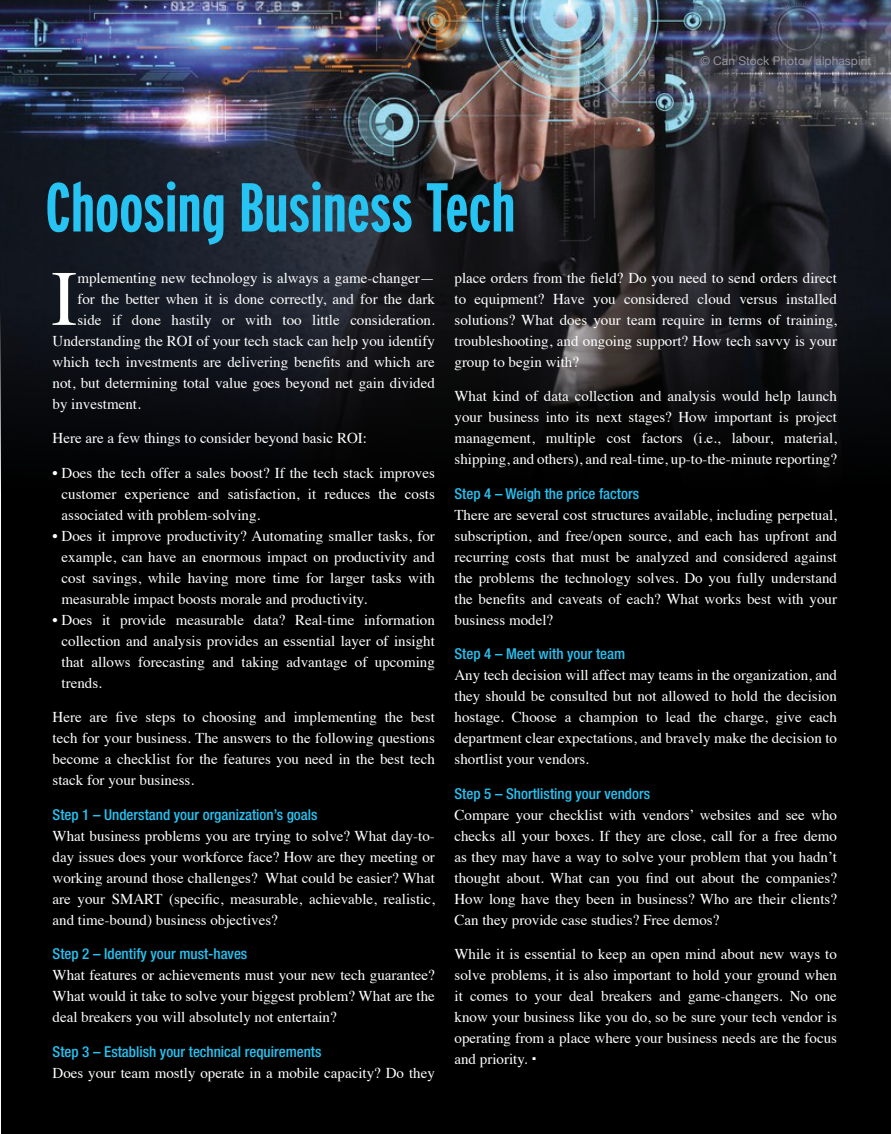
<style>
.page{position:relative;width:891px;height:1134px;background:#fff}
.page>*{position:absolute;margin:0;border:0;box-sizing:border-box;transform-origin:0 0}
.t1{font:78.45px "Times";color:#fff}
.t2{font:700 69px "Interstate Compressed";color:#27c3f3}
.t3{font:15px/21px "Times";color:#fff;text-align:justify}
.t4{font:500 condensed 15px "Helvetica Neue LT Std";color:#27c3f3}
.t5{font:12px "Helvetica Neue";color:#939598}
</style>
<div class="page">
<div style="left:1px;top:0;width:889px;height:1134px;background:#000"></div>
<img style="left:1px;top:0;width:889px;height:457px">
<p class="t5" style="left:700px;top:53px;width:172px">© Can Stock Photo / alphaspirit</p>
<h2 class="t2" style="left:45px;top:169px;width:472px">Choosing Business Tech</h2>
<p class="t3" style="left:454px;top:266px;width:384px">place orders from the field? Do you need to send orders direct to equipment? Have you considered cloud versus installed solutions? What does your team require in terms of training, troubleshooting, and ongoing support? How tech savvy is your group to begin with?</p>
<p class="t3" style="left:454px;top:385px;width:384px">What kind of data collection and analysis would help launch your business into its next stages? How important is project management, multiple cost factors (i.e., labour, material, shipping, and others), and real-time, up-to-the-minute reporting?</p>
<p class="t4" style="left:454px;top:485px;width:186px">Step 4 – Weigh the price factors</p>
<p class="t3" style="left:454px;top:503px;width:384px">There are several cost structures available, including perpetual, subscription, and free/open source, and each has upfront and recurring costs that must be analyzed and considered against the problems the technology solves. Do you fully understand the benefits and caveats of each? What works best with your business model?</p>
<p class="t4" style="left:454px;top:645px;width:172px">Step 4 – Meet with your team</p>
<p class="t3" style="left:454px;top:664px;width:384px">Any tech decision will affect may teams in the organization, and they should be consulted but not allowed to hold the decision hostage. Choose a champion to lead the charge, give each department clear expectations, and bravely make the decision to shortlist your vendors.</p>
<p class="t4" style="left:454px;top:785px;width:197px">Step 5 – Shortlisting your vendors</p>
<p class="t3" style="left:454px;top:803px;width:384px">Compare your checklist with vendors’ websites and see who checks all your boxes. If they are close, call for a free demo as they may have a way to solve your problem that you hadn’t thought about. What can you find out about the companies?<br>How long have they been in business? Who are their clients?<br>Can they provide case studies? Free demos?</p>
<p class="t3" style="left:454px;top:943px;width:384px">While it is essential to keep an open mind about new ways to solve problems, it is also important to hold your ground when it comes to your deal breakers and game-changers. No one know your business like you do, so be sure your tech vendor is operating from a place where your business needs are the focus and priority.</p>
<h1 class="t1" style="left:51px;top:225px;width:28px">I</h1>
<p class="t3" style="left:77px;top:266px;width:359px">mplementing new technology is always a game-changer—</p>
<p class="t3" style="left:77px;top:287px;width:359px">for the better when it is done correctly, and for the dark</p>
<p class="t3" style="left:77px;top:308px;width:359px">side if done hastily or with too little consideration.</p>
<p class="t3" style="left:53px;top:329px;width:384px">Understanding the ROI of your tech stack can help you identify</p>
<p class="t3" style="left:53px;top:350px;width:384px">which tech investments are delivering benefits and which are</p>
<p class="t3" style="left:53px;top:371px;width:384px">not, but determining total value goes beyond net gain divided</p>
<p class="t3" style="left:53px;top:392px;width:90px">by investment.</p>
<p class="t3" style="left:53px;top:427px;width:316px">Here are a few things to consider beyond basic ROI:</p>
<p class="t3" style="left:62px;top:461px;width:375px;text-indent:-9px">• Does the tech offer a sales boost? If the tech stack improves customer experience and satisfaction, it reduces the costs associated with problem-solving.</p>
<p class="t3" style="left:62px;top:524px;width:375px;text-indent:-9px">• Does it improve productivity? Automating smaller tasks, for example, can have an enormous impact on productivity and cost savings, while having more time for larger tasks with measurable impact boosts morale and productivity.</p>
<p class="t3" style="left:62px;top:608px;width:375px;text-indent:-9px">• Does it provide measurable data? Real-time information collection and analysis provides an essential layer of insight that allows forecasting and taking advantage of upcoming trends.</p>
<p class="t3" style="left:53px;top:706px;width:384px">Here are five steps to choosing and implementing the best tech for your business. The answers to the following questions become a checklist for the features you need in the best tech stack for your business.</p>
<p class="t4" style="left:53px;top:806px;width:267px">Step 1 – Understand your organization’s goals</p>
<p class="t3" style="left:53px;top:824px;width:384px">What business problems you are trying to solve? What day-to&shy;day issues does your workforce face? How are they meeting or working around those challenges? What could be easier? What are your SMART (specific, measurable, achievable, realistic, and time-bound) business objectives?</p>
<p class="t4" style="left:53px;top:945px;width:196px">Step 2 – Identify your must-haves</p>
<p class="t3" style="left:53px;top:964px;width:384px">What features or achievements must your new tech guarantee?<br>What would it take to solve your biggest problem? What are the deal breakers you will absolutely not entertain?</p>
<p class="t4" style="left:53px;top:1043px;width:271px">Step 3 – Establish your technical requirements</p>
<p class="t3" style="left:53px;top:1061px;width:384px">Does your team mostly operate in a mobile capacity? Do they</p>
</div>
